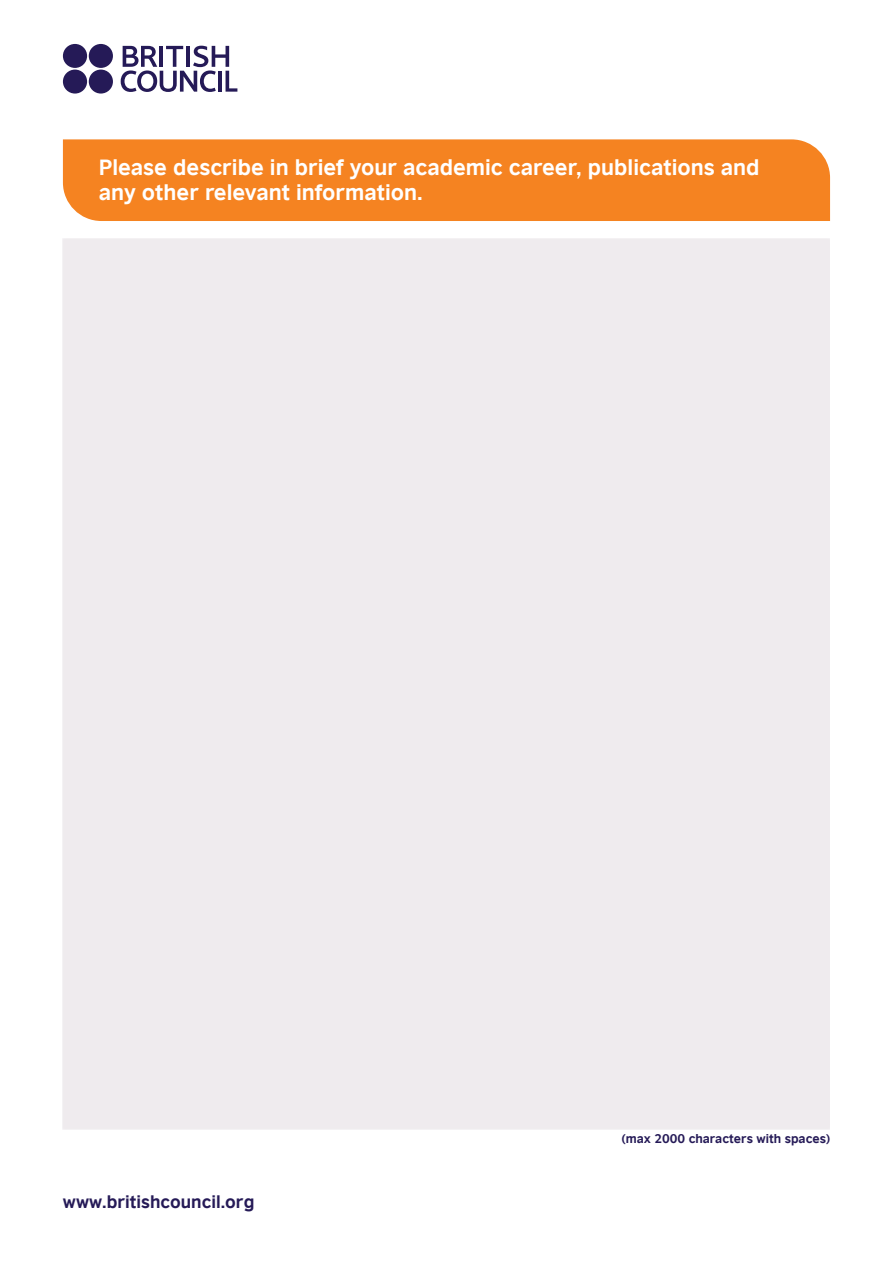
<style>
.page{position:relative;width:893px;height:1263px;background:#fff}
.page>*{position:absolute;margin:0;border:0;box-sizing:border-box;transform-origin:0 0}
.t1{font:700 21px/25.2px "British Council Sans";color:#fff}
.t2{font:700 16.95px "British Council Sans";color:#251a57}
.t3{font:700 12px "British Council Sans";color:#251a57}
</style>
<div class="page">
<div style="left:63px;top:139px;width:767px;height:82px;background:#f58321"></div>
<div style="left:63px;top:238px;width:767px;height:891px;background:#efebee"></div>
<svg style="left:121px;top:46px;width:116px;height:46px"></svg>
<div style="left:63px;top:44px;width:24px;height:24px;background:#251a57;border-radius:50%"></div>
<div style="left:89px;top:44px;width:24px;height:24px;background:#251a57;border-radius:50%"></div>
<div style="left:63px;top:70px;width:24px;height:24px;background:#251a57;border-radius:50%"></div>
<div style="left:89px;top:70px;width:24px;height:24px;background:#251a57;border-radius:50%"></div>
<p class="t1" style="left:99px;top:152px;width:662px">Please describe in brief your academic career, publications and any other relevant information.</p>
<p class="t2" style="left:63px;top:1187px;width:193px">www.britishcouncil.org</p>
<p class="t3" style="left:622px;top:1128px;width:210px">(max 2000 characters with spaces)</p>
</div>
